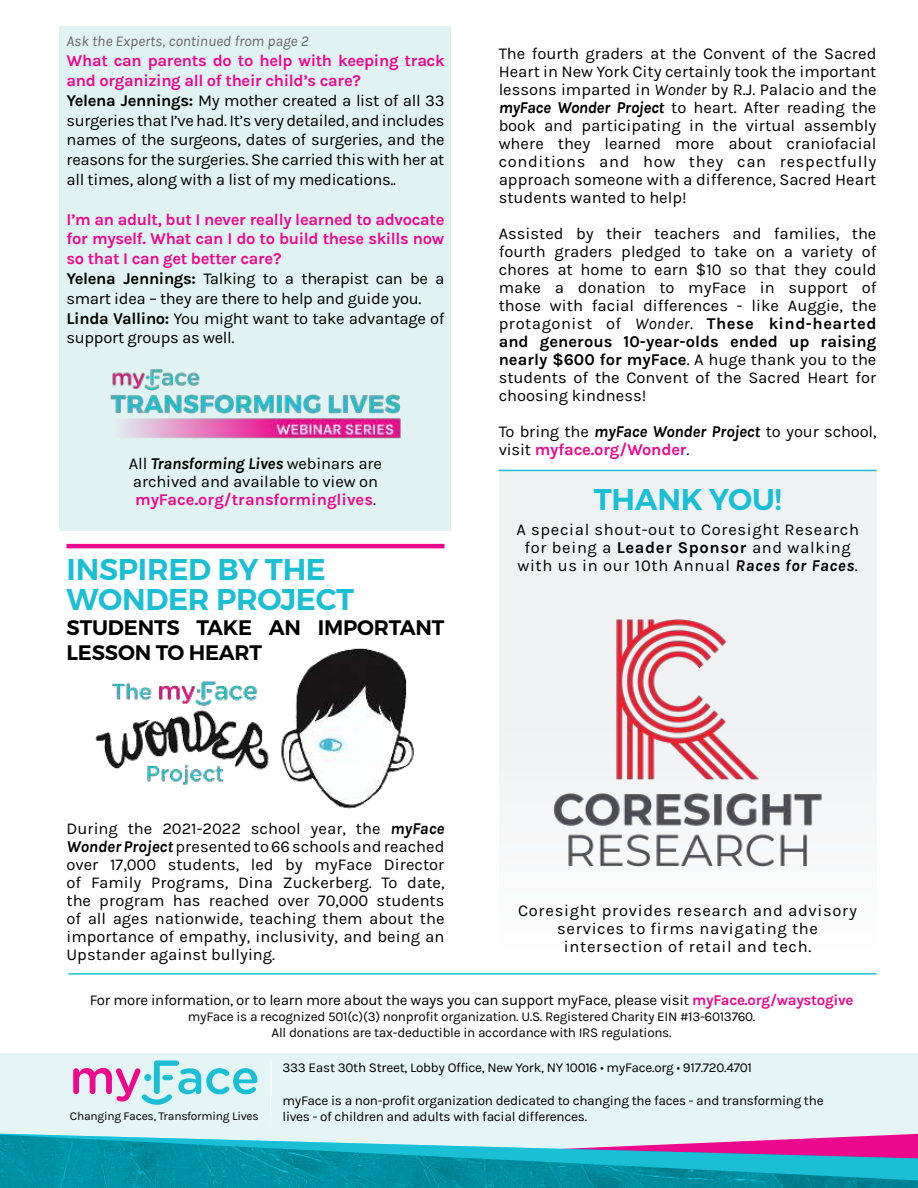
<style>
.page{position:relative;width:918px;height:1188px;background:#fff}
.page>*{position:absolute;margin:0;border:0;box-sizing:border-box;transform-origin:0 0}
.t1{font:600 30px/30px "Montserrat";letter-spacing:-.01em;color:#1abfd5}
.t2{font:600 21px/25.2px "Montserrat";letter-spacing:-.01em;color:#000}
.t3{font:16.5px/18px "Karla";letter-spacing:-.01em;color:#000}
.t4{font:16.5px/18px "Karla";letter-spacing:.04em;color:#000;text-align:center}
.t5{font:15px "Karla";letter-spacing:-.02em;color:#000}
.t6{font:italic 15px "Karla";color:#666}
.t7{font:13.5px/16.2px "Karla";letter-spacing:-.02em;color:#000}
.t8{font:12px "Karla";letter-spacing:-.02em;color:#000}
.s1{font-weight:700;color:#ec098d}
.s2{font-weight:700}
.s3{font-weight:700;font-style:italic}
.s4{font-style:italic}
.s5{font-family:"Montserrat"}
</style>
<div class="page">
<div style="left:499px;top:471px;width:377px;height:495px;background:linear-gradient(to right,#f4f5f7,#f4f5f7)"></div>
<div style="left:0;top:1053px;width:918px;height:135px;background:#e5f4f5"></div>
<svg style="left:73px;top:1060px;width:185px;height:45px"></svg>
<hr style="left:66px;top:544px;width:378px;height:4px;background:#ec098d">
<hr style="left:499px;top:470px;width:378px;height:1px;background:#1abfd5">
<hr style="left:68px;top:973px;width:809px;height:2px;background:#1abfd5">
<img style="left:95px;top:648px;width:319px;height:161px">
<svg style="left:0;top:1133px;width:918px;height:55px;background:#3b9cb7"></svg>
<div style="left:60px;top:26px;width:391px;height:505px;background:#e1f2f3"></div>
<img style="left:540px;top:595px;width:295px;height:295px">
<hr style="left:270px;top:1060px;width:1px;height:67px;background:#fff">
<img style="left:110px;top:369px;width:291px;height:70px">
<p class="t6" style="left:66px;top:35px;width:244px">Ask the Experts, continued from page 2</p>
<p class="t3" style="left:66px;top:52px;width:380px;line-height:19.8px"><span class="s1">What can parents do to help with keeping track and organizing all of their child’s care?<br></span><span class="s2">Yelena Jennings:</span> My mother created a list of all 33 surgeries that I’ve had. It’s very detailed, and includes names of the surgeons, dates of surgeries, and the reasons for the surgeries. She carried this with her at all times, along with a list of my medications..</p>
<p class="t3" style="left:66px;top:211px;width:380px;line-height:19.8px"><span class="s1">I’m an adult, but I never really learned to advocate for myself. What can I do to build these skills now so that I can get better care?<br></span><span class="s2">Yelena Jennings:</span> Talking to a therapist can be a smart idea – they are there to help and guide you.<br><span class="s2">Linda Vallino:</span> You might want to take advantage of support groups as well.</p>
<p class="t3" style="left:129px;top:456px;width:255px">All <span class="s3">Transforming Lives</span> webinars are archived and available to view on <span class="s1">myFace.org/transforminglives</span>.</p>
<h1 class="t1" style="left:67px;top:555px;width:289px">INSPIRED BY THE<br>WONDER PROJECT</h1>
<p class="t2" style="left:67px;top:615px;width:379px">STUDENTS TAKE AN IMPORTANT<br>LESSON TO HEART</p>
<p class="t3" style="left:499px;top:46px;width:379px;text-align:justify">The fourth graders at the Convent of the Sacred Heart in New York City certainly took the important lessons imparted in <span class="s4">Wonder</span> by R.J. Palacio and the <span class="s3">myFace Wonder Project</span> to heart. After reading the book and participating in the virtual assembly where they learned more about craniofacial conditions and how they can respectfully approach someone with a difference, Sacred Heart students wanted to help!</p>
<p class="t3" style="left:499px;top:226px;width:379px;text-align:justify">Assisted by their teachers and families, the fourth graders pledged to take on a variety of chores at home to earn $10 so that they could make a donation to myFace in support of those with facial differences - like Auggie, the protagonist of <span class="s4">Wonder</span>. <span class="s2">These kind-hearted and generous 10-year-olds ended up raising nearly $600 for myFace</span>. A huge thank you to the students of the Convent of the Sacred Heart for choosing kindness!</p>
<p class="t3" style="left:499px;top:424px;width:379px">To bring the <span class="s3">myFace Wonder Project</span> to your school, visit <span class="s1">myface.org/Wonder</span>.</p>
<h1 class="t1" style="left:594px;top:485px;width:189px">THANK YOU!</h1>
<p class="t4" style="left:516px;top:522px;width:344px">A special shout-out to Coresight Research for being a <span class="s2">Leader Sponsor</span> and walking with us in our 10th Annual <span class="s3">Races for Faces</span>.</p>
<p class="t3" style="left:66px;top:821px;width:380px;text-align:justify">During the 2021-2022 school year, the <span class="s3">myFace Wonder Project</span> presented to 66 schools and reached over 17,000 students, led by myFace Director of Family Programs, Dina Zuckerberg. To date, the program has reached over 70,000 students of all ages nationwide, teaching them about the importance of empathy, inclusivity, and being an Upstander against bullying.</p>
<p class="t4" style="left:518px;top:903px;width:340px">Coresight provides research and advisory services to firms navigating the intersection of retail and tech.</p>
<p class="t5" style="left:90px;top:994px;width:765px">For more information, or to learn more about the ways you can support myFace, please visit <span class="s1">myFace.org/waystogive</span></p>
<p class="t7" style="left:188px;top:1010px;width:569px;text-align:center">myFace is a recognized 501(c)(3) nonprofit organization. U.S. Registered Charity EIN #13-6013760.<br>All donations are tax-deductible in accordance with IRS regulations.</p>
<p class="t8" style="left:70px;top:1111px;width:190px">Changing Faces, Transforming Lives</p>
<p class="t7" style="left:282px;top:1061px;width:471px">333 East 30th Street, Lobby Office, New York, NY 10016 <span class="s5">•</span> myFace.org <span class="s5">•</span> 917.720.4701</p>
<p class="t7" style="left:282px;top:1093px;width:543px">myFace is a non-profit organization dedicated to changing the faces - and transforming the lives - of children and adults with facial differences.</p>
</div>
